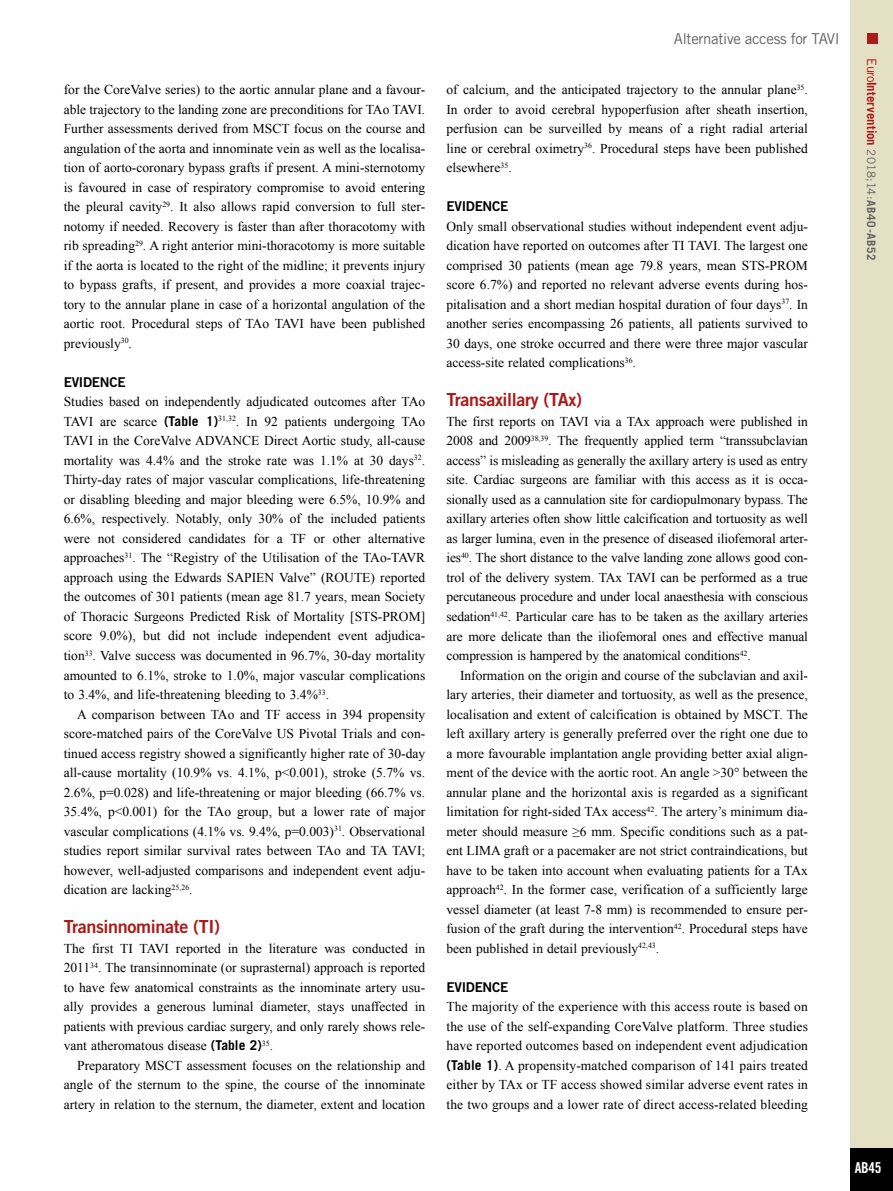
<style>
.page{position:relative;width:893px;height:1191px;background:#fff}
.page>*{position:absolute;margin:0;border:0;box-sizing:border-box;transform-origin:0 0}
.t1{font:18px "Trade Gothic LT Std Bd 2";letter-spacing:-.02em;color:#a91b18}
.t2{font:15px "Trade Gothic LT Std";letter-spacing:-.02em;color:#646363}
.t3{font:15px "Trade Gothic LT Std Bd Cn 20";color:#fff}
.t4{font:13.5px/19.5px "Times New Roman";color:#000;text-align:justify}
.t5{font:13.5px "Trade Gothic LT Std Bd 2";letter-spacing:-.02em;color:#000}
.t6{font:700 12.75px "Trade Gothic LT Std";letter-spacing:.005em;color:#a91b18}
.s1{font-family:"Trade Gothic LT Std";font-weight:700}
.s2{font-weight:400}
.s3{font-weight:400;font-size:11.7px;color:#646363}
.s4{font-size:11.7px;color:#646363}
</style>
<div class="page">
<div style="left:850px;top:0;width:43px;height:1191px;background:#e4e0c5"></div>
<div style="left:850px;top:1148px;width:43px;height:43px;background:#000"></div>
<div style="left:867px;top:34px;width:11px;height:10px;background:#a91b18"></div>
<p class="t4" style="left:64px;top:80px;width:363px">for the CoreValve series) to the aortic annular plane and a favour&shy;able trajectory to the landing zone are preconditions for TAo TAVI.<br>Further assessments derived from MSCT focus on the course and angulation of the aorta and innominate vein as well as the localisa&shy;tion of aorto-coronary bypass grafts if present. A mini-sternotomy is favoured in case of respiratory compromise to avoid entering the pleural cavity<sup>29</sup>. It also allows rapid conversion to full ster&shy;notomy if needed. Recovery is faster than after thoracotomy with rib spreading<sup>29</sup>. A right anterior mini-thoracotomy is more suitable if the aorta is located to the right of the midline; it prevents injury to bypass grafts, if present, and provides a more coaxial trajec&shy;tory to the annular plane in case of a horizontal angulation of the aortic root. Procedural steps of TAo TAVI have been published previously<sup>30</sup>.</p>
<p class="t5" style="left:64px;top:374px;width:63px">EVIDENCE</p>
<p class="t4" style="left:64px;top:392px;width:363px">Studies based on independently adjudicated outcomes after TAo TAVI are scarce <span class="s1">(Table 1)</span><sup>31,32</sup>. In 92 patients undergoing TAo TAVI in the CoreValve ADVANCE Direct Aortic study, all-cause mortality was 4.4% and the stroke rate was 1.1% at 30 days<sup>32</sup>.<br>Thirty-day rates of major vascular complications, life-threatening or disabling bleeding and major bleeding were 6.5%, 10.9% and 6.6%, respectively. Notably, only 30% of the included patients were not considered candidates for a TF or other alternative approaches<sup>31</sup>. The “Registry of the Utilisation of the TAo-TAVR approach using the Edwards SAPIEN Valve” (ROUTE) reported the outcomes of 301 patients (mean age 81.7 years, mean Society of Thoracic Surgeons Predicted Risk of Mortality [STS-PROM] score 9.0%), but did not include independent event adjudica&shy;tion<sup>33</sup>. Valve success was documented in 96.7%, 30-day mortality amounted to 6.1%, stroke to 1.0%, major vascular complications to 3.4%, and life-threatening bleeding to 3.4%<sup>33</sup>.</p>
<p class="t4" style="left:64px;top:704px;width:363px;text-indent:14px">A comparison between TAo and TF access in 394 propensity score-matched pairs of the CoreValve US Pivotal Trials and con&shy;tinued access registry showed a significantly higher rate of 30-day all-cause mortality (10.9% vs. 4.1%, p&lt;0.001), stroke (5.7% vs.<br>2.6%, p=0.028) and life-threatening or major bleeding (66.7% vs.<br>35.4%, p&lt;0.001) for the TAo group, but a lower rate of major vascular complications (4.1% vs. 9.4%, p=0.003)<sup>31</sup>. Observational studies report similar survival rates between TAo and TA TAVI; however, well-adjusted comparisons and independent event adju&shy;dication are lacking<sup>25,26</sup>.</p>
<h1 class="t1" style="left:64px;top:915px;width:158px">Transinnominate (TI)</h1>
<p class="t4" style="left:64px;top:938px;width:363px">The first TI TAVI reported in the literature was conducted in 2011<sup>34</sup>. The transinnominate (or suprasternal) approach is reported to have few anatomical constraints as the innominate artery usu&shy;ally provides a generous luminal diameter, stays unaffected in patients with previous cardiac surgery, and only rarely shows rele&shy;vant atheromatous disease <span class="s1">(Table 2)</span><sup>35</sup>.</p>
<p class="t4" style="left:64px;top:1055px;width:363px;text-indent:14px">Preparatory MSCT assessment focuses on the relationship and angle of the sternum to the spine, the course of the innominate artery in relation to the sternum, the diameter, extent and location</p>
<p class="t2" style="left:674px;top:30px;width:167px">Alternative access for TAVI</p>
<p class="t4" style="left:446px;top:80px;width:363px">of calcium, and the anticipated trajectory to the annular plane<sup>35</sup>.<br>In order to avoid cerebral hypoperfusion after sheath insertion, perfusion can be surveilled by means of a right radial arterial line or cerebral oximetry<sup>36</sup>. Procedural steps have been published elsewhere<sup>35</sup>.</p>
<p class="t5" style="left:446px;top:198px;width:63px">EVIDENCE</p>
<p class="t4" style="left:446px;top:216px;width:363px">Only small observational studies without independent event adju&shy;dication have reported on outcomes after TI TAVI. The largest one comprised 30 patients (mean age 79.8 years, mean STS-PROM score 6.7%) and reported no relevant adverse events during hos&shy;pitalisation and a short median hospital duration of four days<sup>37</sup>. In another series encompassing 26 patients, all patients survived to 30 days, one stroke occurred and there were three major vascular access-site related complications<sup>36</sup>.</p>
<h1 class="t1" style="left:446px;top:389px;width:137px">Transaxillary (TAx)</h1>
<p class="t4" style="left:446px;top:411px;width:363px">The first reports on TAVI via a TAx approach were published in 2008 and 2009<sup>38,39</sup>. The frequently applied term “transsubclavian access” is misleading as generally the axillary artery is used as entry site. Cardiac surgeons are familiar with this access as it is occa&shy;sionally used as a cannulation site for cardiopulmonary bypass. The axillary arteries often show little calcification and tortuosity as well as larger lumina, even in the presence of diseased iliofemoral arter&shy;ies<sup>40</sup>. The short distance to the valve landing zone allows good con&shy;trol of the delivery system. TAx TAVI can be performed as a true percutaneous procedure and under local anaesthesia with conscious sedation<sup>41,42</sup>. Particular care has to be taken as the axillary arteries are more delicate than the iliofemoral ones and effective manual compression is hampered by the anatomical conditions<sup>42</sup>.</p>
<p class="t4" style="left:446px;top:665px;width:363px;text-indent:14px">Information on the origin and course of the subclavian and axil&shy;lary arteries, their diameter and tortuosity, as well as the presence, localisation and extent of calcification is obtained by MSCT. The left axillary artery is generally preferred over the right one due to a more favourable implantation angle providing better axial align&shy;ment of the device with the aortic root. An angle &gt;30° between the annular plane and the horizontal axis is regarded as a significant limitation for right-sided TAx access<sup>42</sup>. The artery’s minimum dia&shy;meter should measure ≥6 mm. Specific conditions such as a pat&shy;ent LIMA graft or a pacemaker are not strict contraindications, but have to be taken into account when evaluating patients for a TAx approach<sup>42</sup>. In the former case, verification of a sufficiently large vessel diameter (at least 7-8 mm) is recommended to ensure per&shy;fusion of the graft during the intervention<sup>42</sup>. Procedural steps have been published in detail previously<sup>42,43</sup>.</p>
<p class="t5" style="left:446px;top:978px;width:63px">EVIDENCE</p>
<p class="t4" style="left:446px;top:996px;width:363px">The majority of the experience with this access route is based on the use of the self-expanding CoreValve platform. Three studies have reported outcomes based on independent event adjudication <span class="s1">(Table 1)</span>. A propensity-matched comparison of 141 pairs treated either by TAx or TF access showed similar adverse event rates in the two groups and a lower rate of direct access-related bleeding</p>
<p class="t6" style="left:879px;top:58px;width:204px;rotate:90deg"><span class="s2">Euro</span>Intervention <span class="s3">2018;14:</span><span class="s4">AB40-AB52</span></p>
<p class="t3" style="left:855px;top:1158px;width:28px">AB45</p>
</div>
